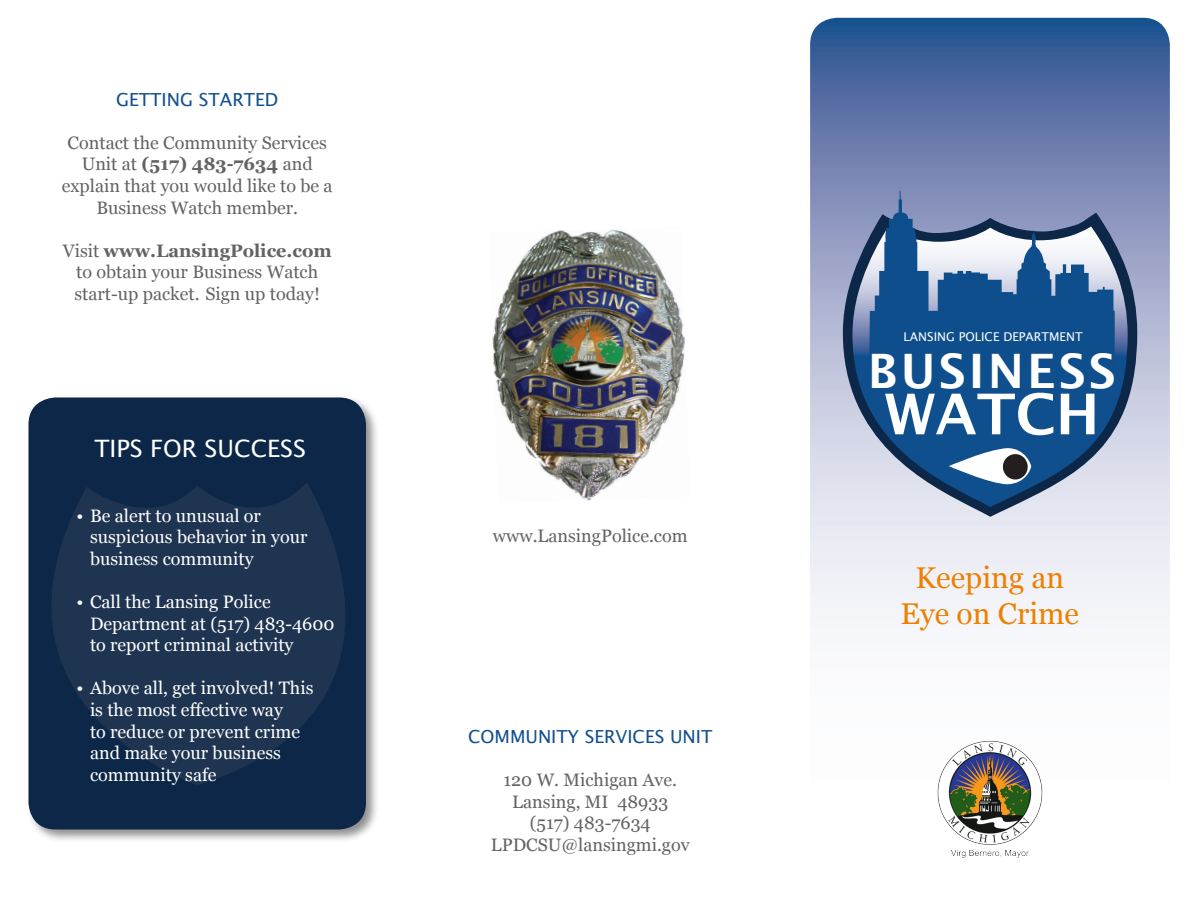
<style>
.page{position:relative;width:1188px;height:918px;background:#fff}
.page>*{position:absolute;margin:0;border:0;box-sizing:border-box;transform-origin:0 0}
.t1{font:700 56.25px "Lucida Grande";color:#fff}
.t2{font:700 47.25px "Lucida Grande";letter-spacing:.065em;color:#fff}
.t3{font:30px "Georgia";color:#ed8000}
.t4{font:24px "Lucida Grande";color:#fff}
.t5{font:18px/21.6px "Georgia";color:#636366;text-align:center}
.t6{font:18px/21.6px "Georgia";color:#fff}
.t7{font:18px "Lucida Grande";color:#104f8e}
.t8{font:12px "Lucida Grande";color:#fff}
.s1{font-weight:700}
</style>
<div class="page">
<div style="left:26px;top:395px;width:354px;height:449px;background:#231f20;opacity:.5"></div>
<div style="left:28px;top:397px;width:338px;height:433px;background:#0c2747;border-radius:27px"></div>
<svg style="left:26px;top:482px;width:354px;height:303px;fill:#1e3451"></svg>
<svg style="left:810px;top:18px;width:360px;height:723px"></svg>
<svg style="left:843px;top:213px;width:294px;height:304px;background:#a5aec3"></svg>
<svg style="left:852px;top:226px;width:276px;height:281px;background:#4972a0"></svg>
<svg style="left:869px;top:191px;width:246px;height:178px;background:#4f76a5"></svg>
<svg style="left:949px;top:448px;width:82px;height:36px"></svg>
<div style="left:1003px;top:454px;width:25px;height:26px;background:#231f20;border-radius:50%"></div>
<img style="left:937px;top:741px;width:106px;height:117px">
<img style="left:492px;top:230px;width:193px;height:271px">
<p class="t7" style="left:116px;top:89px;width:164px">GETTING STARTED</p>
<p class="t5" style="left:62px;top:131px;width:272px">Contact the Community Services<br>Unit at <span class="s1">(517) 483-7634</span> and explain that you would like to be a<br>Business Watch member.</p>
<p class="t5" style="left:63px;top:239px;width:270px">Visit <span class="s1">www.LansingPolice.com </span>to obtain your Business Watch start-up packet. Sign up today!</p>
<p class="t4" style="left:94px;top:434px;width:213px">TIPS FOR SUCCESS</p>
<p class="t6" style="left:90px;top:504px;width:219px;text-indent:-14px">• Be alert to unusual or suspicious behavior in your business community</p>
<p class="t6" style="left:90px;top:590px;width:246px;text-indent:-14px">• Call the Lansing Police<br>Department at (517) 483-4600 to report criminal activity</p>
<p class="t6" style="left:90px;top:677px;width:225px;text-indent:-14px">• Above all, get involved! This is the most effective way<br>to reduce or prevent crime and make your business community safe</p>
<p class="t5" style="left:493px;top:524px;width:196px">www.LansingPolice.com</p>
<p class="t7" style="left:468px;top:726px;width:246px">COMMUNITY SERVICES UNIT</p>
<p class="t5" style="left:504px;top:769px;width:175px">120 W. Michigan Ave.</p>
<p class="t5" style="left:512px;top:790px;width:157px">Lansing, MI 48933 (517) 483-7634</p>
<p class="t5" style="left:491px;top:833px;width:200px">LPDCSU@lansingmi.gov</p>
<p class="t8" style="left:904px;top:330px;width:181px">LANSING POLICE DEPARTMENT</p>
<p class="t2" style="left:868px;top:333px;width:250px">BUSINESS</p>
<p class="t1" style="left:885px;top:369px;width:217px">WATCH</p>
<p class="t3" style="left:915px;top:555px;width:150px">Keeping an</p>
<p class="t3" style="left:901px;top:591px;width:180px">Eye on Crime</p>
</div>
